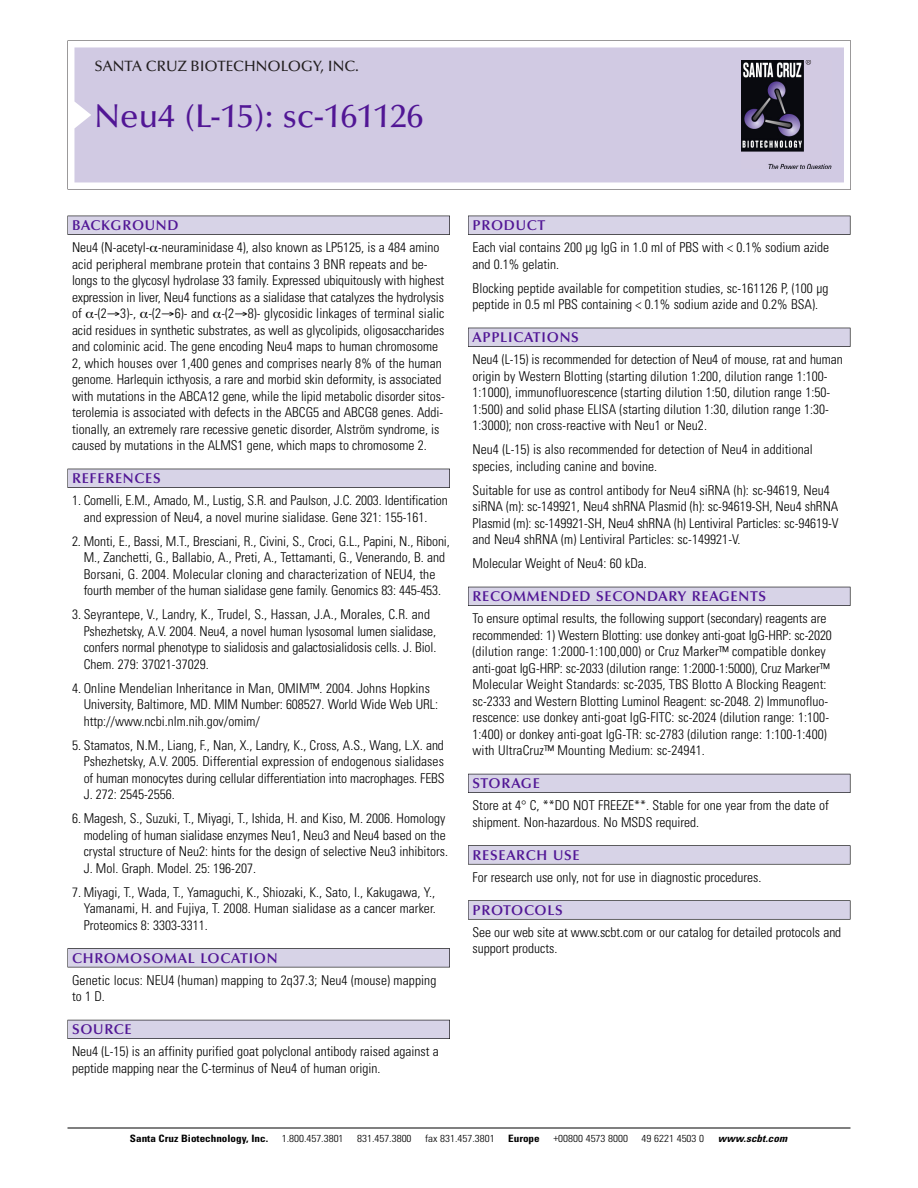
<style>
.page{position:relative;width:918px;height:1188px;background:#fff}
.page>*{position:absolute;margin:0;border:0;box-sizing:border-box;transform-origin:0 0}
.t1{font:500 33px "Optima";color:#511695}
.t2{font:500 15px "Optima";color:#231f20}
.t3{font:600 14.25px "Optima";letter-spacing:.05em;color:#511695}
.t4{font:300 condensed 13.5px/16.5px "Univers";color:#000}
.t5{font:300 condensed 10.2px "Univers";color:#000;scale:1.1 1}
.t6{font:700 condensed 10.2px "Univers";color:#000;scale:1.1 1}
.t7{font:italic 700 condensed 10.2px "Univers";letter-spacing:.005em;color:#000;scale:1.1 1}
</style>
<div class="page">
<svg style="left:68px;top:40px;width:783px;height:149px"></svg>
<div style="left:74px;top:47px;width:770px;height:135px;background:#d1cae3"></div>
<img style="left:741px;top:60px;width:90px;height:108px">
<div style="left:68px;top:216px;width:382px;height:19px;background:#525155"></div>
<div style="left:68px;top:216px;width:381px;height:18px;background:#d7d3e7"></div>
<div style="left:68px;top:469px;width:382px;height:19px;background:#515055"></div>
<div style="left:68px;top:469px;width:381px;height:18px;background:#d7d3e7"></div>
<div style="left:68px;top:948px;width:382px;height:19px;background:#545357"></div>
<div style="left:68px;top:949px;width:381px;height:18px;background:#d7d3e7"></div>
<div style="left:68px;top:1020px;width:382px;height:19px;background:#54535a"></div>
<div style="left:68px;top:1020px;width:381px;height:18px;background:#d7d3e7"></div>
<div style="left:468px;top:216px;width:382px;height:19px;background:#525155"></div>
<div style="left:468px;top:216px;width:382px;height:18px;background:#d7d3e7"></div>
<div style="left:468px;top:328px;width:382px;height:19px;background:#515055"></div>
<div style="left:468px;top:328px;width:382px;height:18px;background:#d7d3e7"></div>
<div style="left:468px;top:587px;width:382px;height:19px;background:#525158"></div>
<div style="left:468px;top:587px;width:382px;height:18px;background:#d7d3e7"></div>
<div style="left:468px;top:774px;width:382px;height:19px;background:#54535a"></div>
<div style="left:468px;top:774px;width:382px;height:18px;background:#d7d3e7"></div>
<svg style="left:468px;top:845px;width:382px;height:20px"></svg>
<div style="left:468px;top:846px;width:382px;height:18px;background:#d7d3e7"></div>
<div style="left:468px;top:900px;width:382px;height:20px;background:#666667"></div>
<div style="left:468px;top:901px;width:382px;height:18px;background:#d7d3e7"></div>
<hr style="left:68px;top:1128px;width:782px;height:1px;background:#000">
<p class="t2" style="left:94px;top:61px;width:266px">SANTA CRUZ BIOTECHNOLOGY, INC.</p>
<h1 class="t1" style="left:94px;top:103px;width:330px">Neu4 (L-15): sc-161126</h1>
<p class="t3" style="left:72px;top:219px;width:108px">BACKGROUND</p>
<p class="t4" style="left:72px;top:240px;width:374px">Neu4 (N-acetyl- -neuraminidase 4), also known as LP5125, is a 484 amino acid peripheral membrane protein that contains 3 BNR repeats and be&shy;longs to the glycosyl hydrolase 33 family. Expressed ubiquitously with highest expression in liver, Neu4 functions as a sialidase that catalyzes the hydrolysis of -(2→3)-, -(2→6)- and -(2→8)- glycosidic linkages of terminal sialic acid residues in synthetic substrates, as well as glycolipids, oligosaccharides and colominic acid. The gene encoding Neu4 maps to human chromosome 2, which houses over 1,400 genes and comprises nearly 8% of the human genome. Harlequin icthyosis, a rare and morbid skin deformity, is associated with mutations in the ABCA12 gene, while the lipid metabolic disorder sitos&shy;terolemia is associated with defects in the ABCG5 and ABCG8 genes. Addi&shy;tionally, an extremely rare recessive genetic disorder, Alström syndrome, is caused by mutations in the ALMS1 gene, which maps to chromosome 2.</p>
<p class="t3" style="left:72px;top:473px;width:90px">REFERENCES</p>
<p class="t4" style="left:84px;top:493px;width:366px;text-indent:-12px">1. Comelli, E.M., Amado, M., Lustig, S.R. and Paulson, J.C. 2003. Identification and expression of Neu4, a novel murine sialidase. Gene 321: 155-161.</p>
<p class="t4" style="left:72px;top:534px;width:379px;text-align:center">2. Monti, E., Bassi, M.T., Bresciani, R., Civini, S., Croci, G.L., Papini, N., Riboni, M., Zanchetti, G., Ballabio, A., Preti, A., Tettamanti, G., Venerando, B. and Borsani, G. 2004. Molecular cloning and characterization of NEU4, the fourth member of the human sialidase gene family. Genomics 83: 445-453.</p>
<p class="t4" style="left:84px;top:607px;width:354px;text-indent:-12px">3. Seyrantepe, V., Landry, K., Trudel, S., Hassan, J.A., Morales, C.R. and Pshezhetsky, A.V. 2004. Neu4, a novel human lysosomal lumen sialidase, confers normal phenotype to sialidosis and galactosialidosis cells. J. Biol.<br>Chem. 279: 37021-37029.</p>
<p class="t4" style="left:84px;top:681px;width:356px;text-indent:-12px">4. Online Mendelian Inheritance in Man, OMIM™. 2004. Johns Hopkins<br>University, Baltimore, MD. MIM Number: 608527. World Wide Web URL: http://www.ncbi.nlm.nih.gov/omim/</p>
<p class="t4" style="left:84px;top:738px;width:362px;text-align:justify;text-indent:-12px">5. Stamatos, N.M., Liang, F., Nan, X., Landry, K., Cross, A.S., Wang, L.X. and Pshezhetsky, A.V. 2005. Differential expression of endogenous sialidases of human monocytes during cellular differentiation into macrophages. FEBS J. 272: 2545-2556.</p>
<p class="t4" style="left:84px;top:811px;width:366px;text-indent:-12px">6. Magesh, S., Suzuki, T., Miyagi, T., Ishida, H. and Kiso, M. 2006. Homology modeling of human sialidase enzymes Neu1, Neu3 and Neu4 based on the crystal structure of Neu2: hints for the design of selective Neu3 inhibitors.<br>J. Mol. Graph. Model. 25: 196-207.</p>
<p class="t4" style="left:84px;top:885px;width:354px;text-align:justify;text-indent:-12px">7. Miyagi, T., Wada, T., Yamaguchi, K., Shiozaki, K., Sato, I., Kakugawa, Y., Yamanami, H. and Fujiya, T. 2008. Human sialidase as a cancer marker.<br>Proteomics 8: 3303-3311.</p>
<p class="t3" style="left:72px;top:952px;width:207px">CHROMOSOMAL LOCATION</p>
<p class="t4" style="left:72px;top:973px;width:366px">Genetic locus: NEU4 (human) mapping to 2q37.3; Neu4 (mouse) mapping to 1 D.</p>
<p class="t3" style="left:72px;top:1024px;width:61px">SOURCE</p>
<p class="t4" style="left:72px;top:1044px;width:368px">Neu4 (L-15) is an affinity purified goat polyclonal antibody raised against a peptide mapping near the C-terminus of Neu4 of human origin.</p>
<p class="t3" style="left:473px;top:219px;width:74px">PRODUCT</p>
<p class="t4" style="left:473px;top:240px;width:358px">Each vial contains 200 µg IgG in 1.0 ml of PBS with &lt; 0.1% sodium azide and 0.1% gelatin.</p>
<p class="t4" style="left:473px;top:281px;width:357px">Blocking peptide available for competition studies, sc-161126 P, (100 µg peptide in 0.5 ml PBS containing &lt; 0.1% sodium azide and 0.2% BSA).</p>
<p class="t3" style="left:473px;top:332px;width:108px">APPLICATIONS</p>
<p class="t4" style="left:473px;top:352px;width:372px">Neu4 (L-15) is recommended for detection of Neu4 of mouse, rat and human origin by Western Blotting (starting dilution 1:200, dilution range 1:100- 1:1000), immunofluorescence (starting dilution 1:50, dilution range 1:50- 1:500) and solid phase ELISA (starting dilution 1:30, dilution range 1:30- 1:3000); non cross-reactive with Neu1 or Neu2.</p>
<p class="t4" style="left:473px;top:442px;width:342px">Neu4 (L-15) is also recommended for detection of Neu4 in additional species, including canine and bovine.</p>
<p class="t4" style="left:473px;top:483px;width:367px">Suitable for use as control antibody for Neu4 siRNA (h): sc-94619, Neu4 siRNA (m): sc-149921, Neu4 shRNA Plasmid (h): sc-94619-SH, Neu4 shRNA Plasmid (m): sc-149921-SH, Neu4 shRNA (h) Lentiviral Particles: sc-94619-V and Neu4 shRNA (m) Lentiviral Particles: sc-149921-V.</p>
<p class="t4" style="left:473px;top:556px;width:176px">Molecular Weight of Neu4: 60 kDa.</p>
<p class="t3" style="left:473px;top:591px;width:295px">RECOMMENDED SECONDARY REAGENTS</p>
<p class="t4" style="left:473px;top:611px;width:361px">To ensure optimal results, the following support (secondary) reagents are recommended: 1) Western Blotting: use donkey anti-goat IgG-HRP: sc-2020 (dilution range: 1:2000-1:100,000) or Cruz Marker™ compatible donkey anti-goat IgG-HRP: sc-2033 (dilution range: 1:2000-1:5000), Cruz Marker™ Molecular Weight Standards: sc-2035, TBS Blotto A Blocking Reagent: sc-2333 and Western Blotting Luminol Reagent: sc-2048. 2) Immunofluo&shy;rescence: use donkey anti-goat IgG-FITC: sc-2024 (dilution range: 1:100- 1:400) or donkey anti-goat IgG-TR: sc-2783 (dilution range: 1:100-1:400) with UltraCruz™ Mounting Medium: sc-24941.</p>
<p class="t3" style="left:473px;top:778px;width:69px">STORAGE</p>
<p class="t4" style="left:473px;top:798px;width:358px">Store at 4° C, **DO NOT FREEZE**. Stable for one year from the date of shipment. Non-hazardous. No MSDS required.</p>
<p class="t3" style="left:473px;top:849px;width:109px">RESEARCH USE</p>
<p class="t4" style="left:473px;top:870px;width:290px">For research use only, not for use in diagnostic procedures.</p>
<p class="t3" style="left:473px;top:904px;width:92px">PROTOCOLS</p>
<p class="t4" style="left:473px;top:925px;width:370px">See our web site at www.scbt.com or our catalog for detailed protocols and support products.</p>
<p class="t6" style="left:130px;top:1135px;width:127px">Santa Cruz Biotechnology, Inc.</p>
<p class="t5" style="left:282px;top:1135px;width:58px">1.800.457.3801</p>
<p class="t5" style="left:357px;top:1135px;width:51px">831.457.3800</p>
<p class="t5" style="left:425px;top:1135px;width:65px">fax 831.457.3801</p>
<p class="t6" style="left:508px;top:1135px;width:30px">Europe</p>
<p class="t5" style="left:553px;top:1135px;width:69px">+00800 4573 8000</p>
<p class="t5" style="left:642px;top:1135px;width:58px">49 6221 4503 0</p>
<p class="t7" style="left:718px;top:1135px;width:64px">www.scbt.com</p>
</div>
